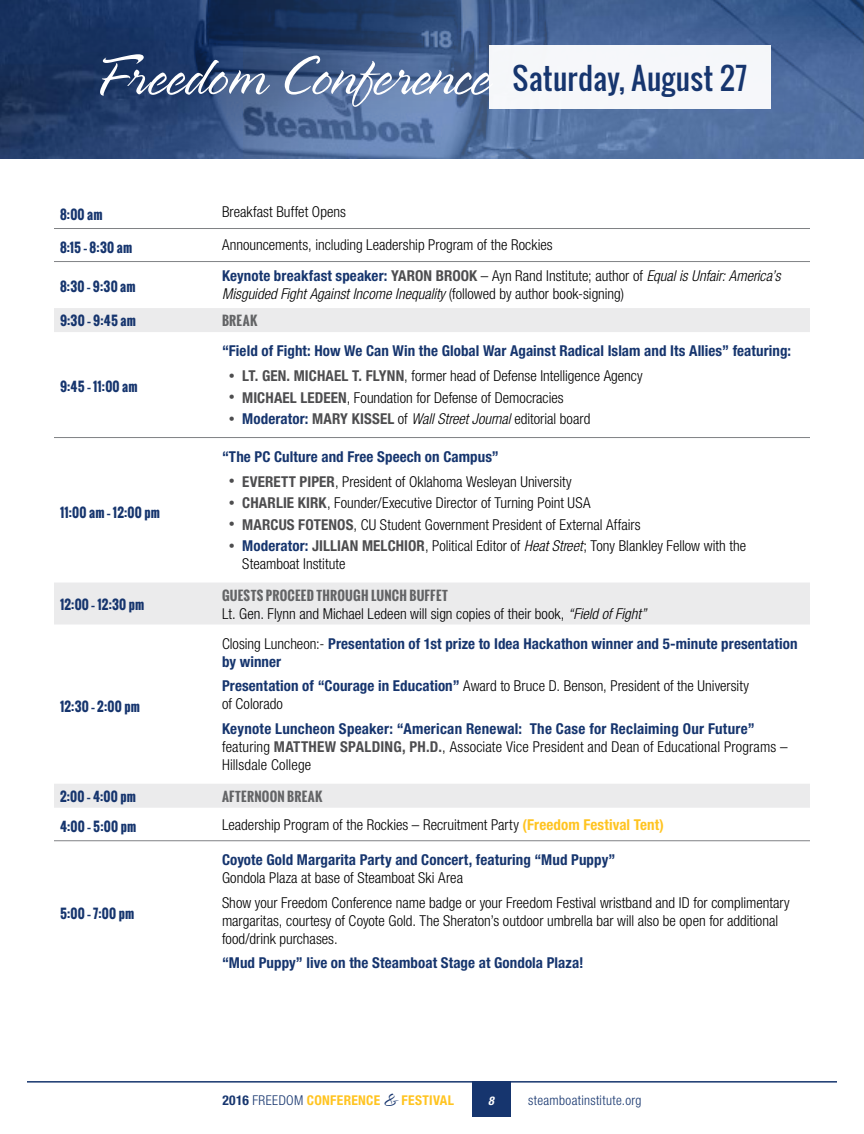
<style>
.page{position:relative;width:864px;height:1134px;background:#fff}
.page>*{position:absolute;margin:0;border:0;box-sizing:border-box;transform-origin:0 0}
.t1{font:300 61.5px "Spring LP";color:#fff}
.t2{font:29.4px "Oswald";letter-spacing:.01em;color:#16356e}
.t3{font:300 condensed 15px/18px "Helvetica Neue LT Std";color:#000}
.t4{font:700 condensed 15px/18px "Helvetica Neue LT Std";letter-spacing:.005em;color:#16356e}
.t5{font:italic 300 condensed 15px/18px "Helvetica Neue LT Std";color:#000}
.t6{font:700 condensed 13.5px "Helvetica Neue LT Std";letter-spacing:.025em;color:#ffc421}
.t7{font:300 condensed 13.5px "Helvetica Neue LT Std";letter-spacing:.025em;color:#16356e}
.t8{font:700 12.75px "Oswald";letter-spacing:.015em;color:#16356e}
.t9{font:700 12.75px "Oswald";letter-spacing:.025em;color:#636466}
.t10{font:italic 700 condensed 12px "Helvetica Neue LT Std";color:#fff}
.s1{font-weight:700;font-style:normal;color:#16356e}
.s2{font-weight:700;font-style:normal;color:#4d4d4f}
.s3{font-style:normal}
.s4{font-weight:700;font-size:12px;color:#4d4d4f}
.s5{font-weight:700;color:#4d4d4f}
.s6{font-weight:700;font-style:normal;font-size:12px;color:#4d4d4f}
.s7{font-weight:700;color:#16356e}
.s8{font-style:italic}
.s9{font-weight:300;color:#000}
.s10{font-weight:700;color:#ffc421}
.s11{color:#16356e}
.s12{font-weight:300;color:#16356e}
.s13{font-family:"Spring LP";font-weight:300;font-stretch:normal;font-size:22.5px;color:#16356e}
</style>
<div class="page">
<div style="left:472px;top:1081px;width:38px;height:36px;background:#16356e"></div>
<hr style="left:27px;top:1081px;width:810px;height:2px;background:#16356e">
<img style="left:0;top:0;width:864px;height:158px">
<div style="left:489px;top:45px;width:282px;height:64px;background:#f6f7fa"></div>
<svg style="left:54px;top:308px;width:756px;height:500px"></svg>
<hr style="left:54px;top:228px;width:162px;height:1px;background:#808285">
<hr style="left:216px;top:228px;width:594px;height:1px;background:#808285">
<hr style="left:54px;top:261px;width:162px;height:1px;background:#808285">
<hr style="left:216px;top:261px;width:594px;height:1px;background:#808285">
<hr style="left:54px;top:437px;width:162px;height:1px;background:#808285">
<hr style="left:216px;top:437px;width:594px;height:1px;background:#808285">
<hr style="left:54px;top:840px;width:162px;height:1px;background:#808285">
<hr style="left:216px;top:840px;width:594px;height:1px;background:#808285">
<h1 class="t1" style="left:93px;top:46px;width:398px">Freedom Conference</h1>
<h2 class="t2" style="left:513px;top:57px;width:236px">Saturday, August 27</h2>
<p class="t8" style="left:60px;top:205px;width:44px">8:00 am</p>
<p class="t3" style="left:222px;top:203px;width:125px">Breakfast Buffet Opens</p>
<p class="t8" style="left:60px;top:238px;width:74px">8:15 – 8:30 am</p>
<p class="t3" style="left:222px;top:236px;width:332px">Announcements, including Leadership Program of the Rockies</p>
<p class="t8" style="left:60px;top:277px;width:77px">8:30 – 9:30 am</p>
<p class="t5" style="left:222px;top:267px;width:560px"><span class="s1">Keynote breakfast speaker:</span> <span class="s2">YARON BROOK</span> <span class="s3">– Ayn Rand Institute; author of</span> Equal is Unfair: America’s<br>Misguided Fight Against Income Inequality <span class="s3">(followed by author book-signing)</span></p>
<p class="t8" style="left:60px;top:311px;width:78px">9:30 – 9:45 am</p>
<p class="t9" style="left:222px;top:311px;width:37px">BREAK</p>
<p class="t8" style="left:60px;top:377px;width:79px">9:45 – 11:00 am</p>
<p class="t8" style="left:60px;top:503px;width:102px">11:00 am – 12:00 pm</p>
<p class="t8" style="left:60px;top:594px;width:86px">12:00 – 12:30 pm</p>
<p class="t8" style="left:60px;top:697px;width:82px">12:30 – 2:00 pm</p>
<p class="t4" style="left:222px;top:342px;width:571px">“Field of Fight: How We Can Win the Global War Against Radical Islam and Its Allies” featuring:</p>
<p class="t3" style="left:229px;top:367px;width:415px"><span class="s4">•</span> <span class="s5">LT. GEN. MICHAEL T. FLYNN</span>, former head of Defense Intelligence Agency</p>
<p class="t3" style="left:229px;top:388px;width:336px"><span class="s4">•</span> <span class="s5">MICHAEL LEDEEN</span>, Foundation for Defense of Democracies</p>
<p class="t5" style="left:229px;top:410px;width:363px"><span class="s6">•</span> <span class="s1">Moderator:</span> <span class="s2">MARY KISSEL</span> <span class="s3">of</span> Wall Street Journal <span class="s3">editorial board</span></p>
<p class="t4" style="left:222px;top:447px;width:278px">“The PC Culture and Free Speech on Campus”</p>
<p class="t3" style="left:229px;top:472px;width:345px"><span class="s4">•</span> <span class="s5">EVERETT PIPER</span>, President of Oklahoma Wesleyan University</p>
<p class="t3" style="left:229px;top:494px;width:363px"><span class="s4">•</span> <span class="s5">CHARLIE KIRK</span>, Founder/Executive Director of Turning Point USA</p>
<p class="t3" style="left:229px;top:515px;width:413px"><span class="s4">•</span> <span class="s5">MARCUS FOTENOS</span>, CU Student Government President of External Affairs</p>
<p class="t3" style="left:242px;top:537px;width:505px;text-indent:-14px"><span class="s4">•</span> <span class="s7">Moderator:</span> <span class="s5">JILLIAN MELCHIOR</span>, Political Editor of <span class="s8">Heat Street</span>; Tony Blankley Fellow with the<br>Steamboat Institute</p>
<p class="t9" style="left:222px;top:585px;width:227px">GUESTS PROCEED THROUGH LUNCH BUFFET</p>
<p class="t3" style="left:222px;top:604px;width:426px">Lt. Gen. Flynn and Michael Ledeen will sign copies of their book, <span class="s8">“Field of Fight”</span></p>
<p class="t4" style="left:222px;top:634px;width:577px"><span class="s9">Closing Luncheon:-</span> Presentation of 1st prize to Idea Hackathon winner and 5-minute presentation by winner</p>
<p class="t3" style="left:222px;top:677px;width:529px"><span class="s7">Presentation of “Courage in Education”</span> Award to Bruce D. Benson, President of the University of Colorado</p>
<p class="t3" style="left:222px;top:720px;width:567px"><span class="s7">Keynote Luncheon Speaker: “American Renewal: The Case for Reclaiming Our Future” </span>featuring <span class="s5">MATTHEW SPALDING, PH.D.</span>, Associate Vice President and Dean of Educational Programs –<br>Hillsdale College</p>
<p class="t8" style="left:60px;top:787px;width:78px">2:00 – 4:00 pm</p>
<p class="t9" style="left:222px;top:787px;width:102px">AFTERNOON BREAK</p>
<p class="t8" style="left:60px;top:817px;width:78px">4:00 – 5:00 pm</p>
<p class="t3" style="left:222px;top:815px;width:443px">Leadership Program of the Rockies – Recruitment Party <span class="s10">(Freedom Festival Tent)</span></p>
<p class="t8" style="left:60px;top:904px;width:76px">5:00 – 7:00 pm</p>
<p class="t4" style="left:222px;top:850px;width:395px">Coyote Gold Margarita Party and Concert, featuring “Mud Puppy”</p>
<p class="t3" style="left:222px;top:865px;width:569px;line-height:24.8px">Gondola Plaza at base of Steamboat Ski Area<br>Show your Freedom Conference name badge or your Freedom Festival wristband and ID for complimentary</p>
<p class="t3" style="left:222px;top:911px;width:558px">margaritas, courtesy of Coyote Gold. The Sheraton’s outdoor umbrella bar will also be open for additional food/drink purchases.</p>
<p class="t4" style="left:222px;top:954px;width:363px">“Mud Puppy” live on the Steamboat Stage at Gondola Plaza!</p>
<p class="t6" style="left:222px;top:1092px;width:233px"><span class="s11">2016</span> <span class="s12">FREEDOM</span> CONFERENCE <span class="s13">&amp;</span> FESTIVAL</p>
<p class="t10" style="left:488px;top:1094px;width:7px">8</p>
<p class="t7" style="left:528px;top:1092px;width:115px">steamboatinstitute.org</p>
</div>
